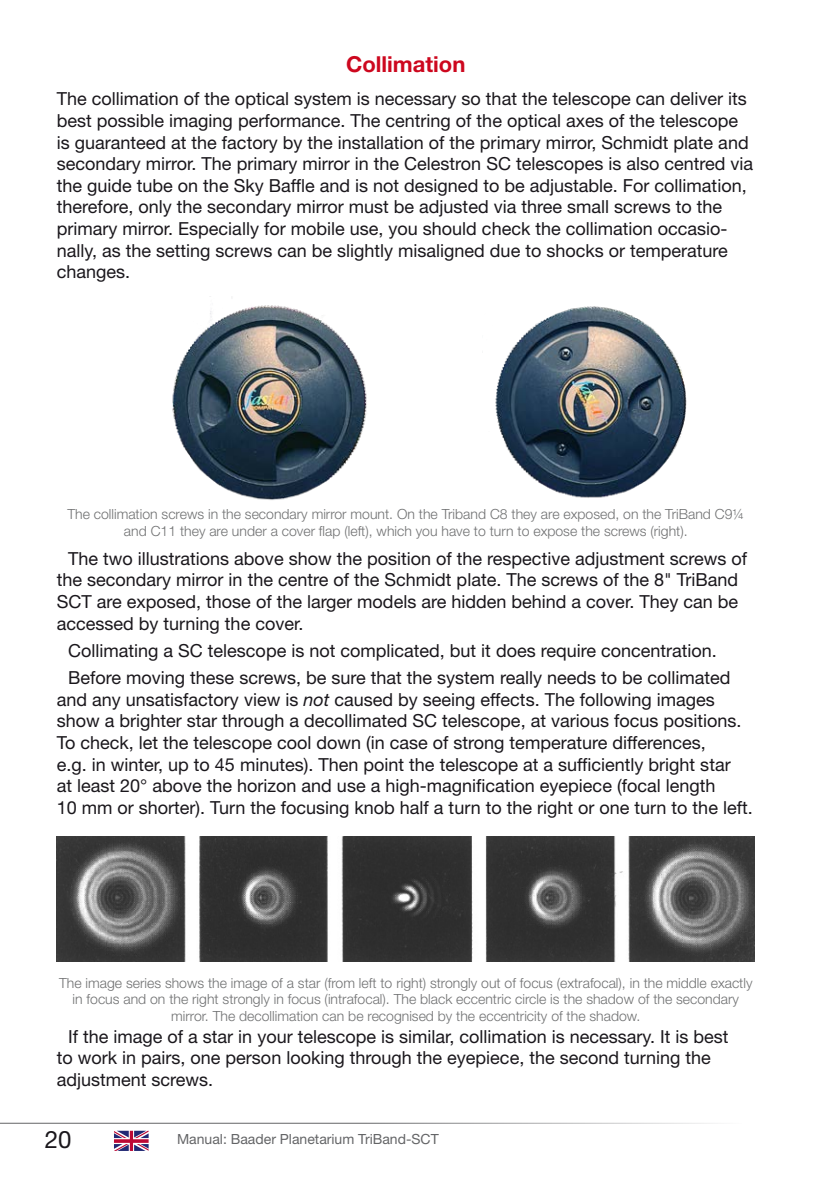
<style>
.page{position:relative;width:840px;height:1191px;background:#fff}
.page>*{position:absolute;margin:0;border:0;box-sizing:border-box;transform-origin:0 0}
.t1{font:24px "Helvetica Neue LT Std";color:#1a171c}
.t2{font:700 22px "Helvetica Neue LT Std";color:#cd071e}
.t3{font:18px/21.6px "Helvetica Neue LT Std";color:#1a171c}
.t4{font:300 14px/16.8px "Helvetica Neue LT Std";color:#707172;text-align:center}
.t5{font:14px "Helvetica Neue LT Std";color:#646567}
.s1{font-style:italic}
</style>
<div class="page">
<hr style="left:0;top:1122px;width:741px;height:1px;background:#646567">
<svg style="left:114px;top:1130px;width:34px;height:21px"></svg>
<img style="left:57px;top:836px;width:697px;height:125px">
<img style="left:172px;top:305px;width:195px;height:195px">
<img style="left:495px;top:306px;width:192px;height:192px">
<p class="t2" style="left:346px;top:51px;width:121px">Collimation</p>
<p class="t3" style="left:57px;top:88px;width:697px">The collimation of the optical system is necessary so that the telescope can deliver its best possible imaging performance. The centring of the optical axes of the telescope is guaranteed at the factory by the installation of the primary mirror, Schmidt plate and secondary mirror. The primary mirror in the Celestron SC telescopes is also centred via the guide tube on the Sky Baffle and is not designed to be adjustable. For collimation, therefore, only the secondary mirror must be adjusted via three small screws to the primary mirror. Especially for mobile use, you should check the collimation occasio&shy;nally, as the setting screws can be slightly misaligned due to shocks or temperature changes.</p>
<p class="t4" style="left:67px;top:505px;width:678px">The collimation screws in the secondary mirror mount. On the Triband C8 they are exposed, on the TriBand C9¼ and C11 they are under a cover flap (left), which you have to turn to expose the screws (right).</p>
<p class="t3" style="left:57px;top:547px;width:691px;text-indent:11px">The two illustrations above show the position of the respective adjustment screws of the secondary mirror in the centre of the Schmidt plate. The screws of the 8" TriBand SCT are exposed, those of the larger models are hidden behind a cover. They can be accessed by turning the cover.</p>
<p class="t3" style="left:68px;top:636px;width:663px;line-height:27.2px">Collimating a SC telescope is not complicated, but it does require concentration.<br>Before moving these screws, be sure that the system really needs to be collimated</p>
<p class="t3" style="left:57px;top:688px;width:697px">and any unsatisfactory view is <span class="s1">not</span> caused by seeing effects. The following images show a brighter star through a decollimated SC telescope, at various focus positions.<br>To check, let the telescope cool down (in case of strong temperature differences,<br>e.g. in winter, up to 45 minutes). Then point the telescope at a sufficiently bright star<br>at least 20° above the horizon and use a high-magnification eyepiece (focal length<br>10 mm or shorter). Turn the focusing knob half a turn to the right or one turn to the left.</p>
<p class="t4" style="left:59px;top:974px;width:694px">The image series shows the image of a star (from left to right) strongly out of focus (extrafocal), in the middle exactly in focus and on the right strongly in focus (intrafocal). The black eccentric circle is the shadow of the secondary mirror. The decollimation can be recognised by the eccentricity of the shadow.</p>
<p class="t3" style="left:57px;top:1025px;width:673px;text-indent:11px">If the image of a star in your telescope is similar, collimation is necessary. It is best to work in pairs, one person looking through the eyepiece, the second turning the adjustment screws.</p>
<h1 class="t1" style="left:45px;top:1125px;width:28px">20</h1>
<p class="t5" style="left:177px;top:1130px;width:263px">Manual: Baader Planetarium TriBand-SCT</p>
</div>
